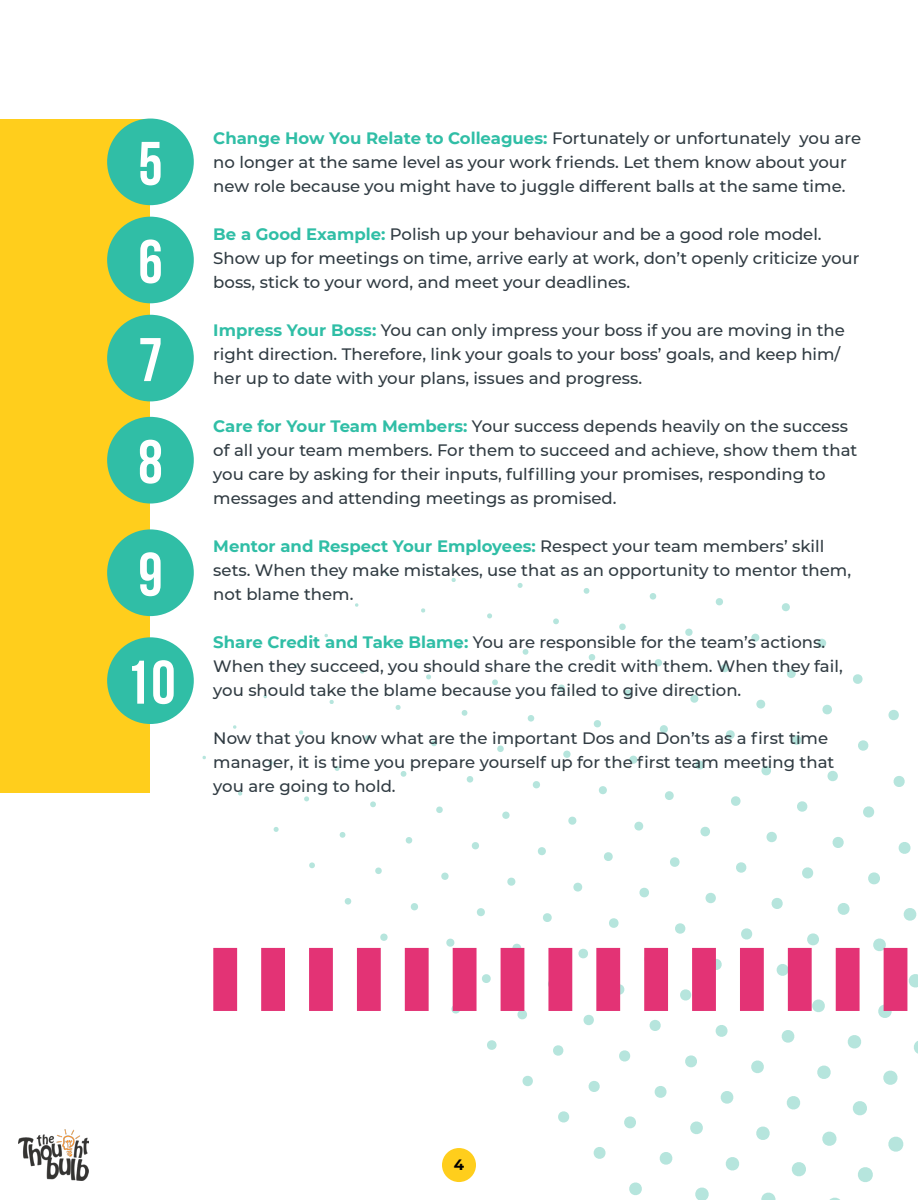
<style>
.page{position:relative;width:918px;height:1200px;background:#fff}
.page>*{position:absolute;margin:0;border:0;box-sizing:border-box;transform-origin:0 0}
.t1{font:700 61.5px/99.4px "Bebas Neue";color:#fff;text-align:justify}
.t2{font:500 16.5px/24px "Montserrat";color:#303b42}
.t3{font:700 15px "Montserrat";color:#000}
.s1{font-weight:700;color:#30bea6}
</style>
<div class="page">
<svg style="left:202px;top:573px;width:716px;height:627px"></svg>
<div style="left:0;top:119px;width:150px;height:674px;background:#ffce1c"></div>
<div style="left:107px;top:119px;width:87px;height:86px;background:#30bea6;border-radius:50%"></div>
<div style="left:107px;top:217px;width:87px;height:86px;background:#30bea6;border-radius:50%"></div>
<div style="left:107px;top:315px;width:87px;height:86px;background:#30bea6;border-radius:50%"></div>
<div style="left:107px;top:417px;width:87px;height:87px;background:#30bea6;border-radius:50%"></div>
<div style="left:107px;top:529px;width:87px;height:87px;background:#30bea6;border-radius:50%"></div>
<div style="left:107px;top:637px;width:87px;height:87px;background:#30bea6;border-radius:50%"></div>
<svg style="left:213px;top:948px;width:694px;height:63px"></svg>
<img style="left:19px;top:1130px;width:70px;height:51px">
<h1 class="t1" style="left:138px;top:113px;width:26px">5<br>6<br>7<br>8</h1>
<h1 class="t1" style="left:125px;top:520px;width:52px;line-height:107.9px">9<br>10</h1>
<p class="t2" style="left:213px;top:126px;width:649px"><span class="s1">Change How You Relate to Colleagues:</span> Fortunately or unfortunately you are no longer at the same level as your work friends. Let them know about your new role because you might have to juggle different balls at the same time.</p>
<p class="t2" style="left:213px;top:222px;width:648px"><span class="s1">Be a Good Example:</span> Polish up your behaviour and be a good role model.<br>Show up for meetings on time, arrive early at work, don’t openly criticize your boss, stick to your word, and meet your deadlines.</p>
<p class="t2" style="left:213px;top:318px;width:633px"><span class="s1">Impress Your Boss:</span> You can only impress your boss if you are moving in the right direction. Therefore, link your goals to your boss’ goals, and keep him/ her up to date with your plans, issues and progress.</p>
<p class="t2" style="left:213px;top:414px;width:646px"><span class="s1">Care for Your Team Members:</span> Your success depends heavily on the success of all your team members. For them to succeed and achieve, show them that you care by asking for their inputs, fulfilling your promises, responding to messages and attending meetings as promised.</p>
<p class="t2" style="left:213px;top:534px;width:639px"><span class="s1">Mentor and Respect Your Employees:</span> Respect your team members’ skill sets. When they make mistakes, use that as an opportunity to mentor them, not blame them.</p>
<p class="t2" style="left:213px;top:630px;width:631px"><span class="s1">Share Credit and Take Blame:</span> You are responsible for the team’s actions.<br>When they succeed, you should share the credit with them. When they fail, you should take the blame because you failed to give direction.</p>
<p class="t2" style="left:213px;top:726px;width:623px">Now that you know what are the important Dos and Don’ts as a first time manager, it is time you prepare yourself up for the first team meeting that you are going to hold.</p>
<p class="t3" style="left:454px;top:1154px;width:12px">4</p>
</div>
